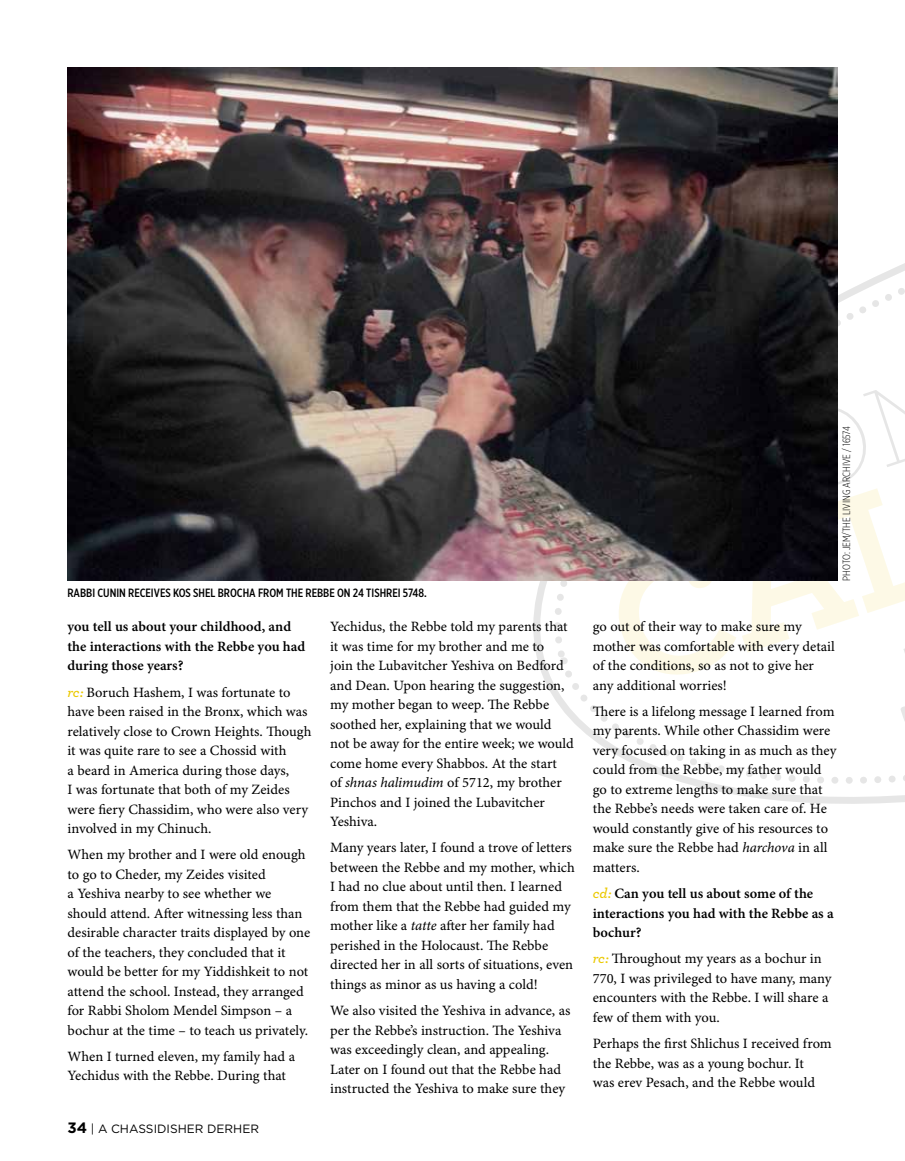
<style>
.page{position:relative;width:905px;height:1161px;background:#fff}
.page>*{position:absolute;margin:0;border:0;box-sizing:border-box;transform-origin:0 0}
.t1{font:14.25px/19.5px "Minion Pro Capt";letter-spacing:-.005em;color:#000}
.t2{font:14.25px/19.5px "Minion Pro Semibold Capt";color:#000}
.t3{font:500 12px "Gotham X Narrow";color:#000}
.t4{font:12px "Gotham";color:#000}
.t5{font:300 10.5px "Gotham X Narrow";color:#000}
.s1{font-family:"Archer";font-weight:600;font-style:italic;color:#ebc900}
.s2{font-weight:700;font-size:15px}
.s3{font-family:"Minion Pro It Capt"}
</style>
<div class="page">
<svg style="left:527px;top:580px;width:84px;height:83px"></svg>
<svg style="left:559px;top:670px;width:345px;height:134px"></svg>
<svg style="left:900px;top:582px;width:5px;height:157px"></svg>
<svg style="left:611px;top:516px;width:293px;height:166px"></svg>
<svg style="left:837px;top:213px;width:67px;height:303px"></svg>
<img style="left:68px;top:68px;width:769px;height:512px">
<p class="t3" style="left:68px;top:585px;width:361px">RABBI CU NIN RECEIVES KOS SHEL BROCHA FROM THE REBBE ON 24 TISHREI 5748.</p>
<p class="t2" style="left:68px;top:618px;width:239px">you tell us about your childhood, and the interactions with the Rebbe you had during those years?</p>
<p class="t1" style="left:68px;top:683px;width:245px"><span class="s1">rc:</span> Boruch Hashem, I was fortunate to have been raised in the Bronx, which was relatively close to Crown Heights. Though it was quite rare to see a Chossid with<br>a beard in America during those days,<br>I was fortunate that both of my Zeides were fiery Chassidim, who were also very involved in my Chinuch.</p>
<p class="t1" style="left:68px;top:846px;width:244px">When my brother and I were old enough to go to Cheder, my Zeides visited<br>a Yeshiva nearby to see whether we should attend. After witnessing less than desirable character traits displayed by one of the teachers, they concluded that it would be better for my Yiddishkeit to not attend the school. Instead, they arranged for Rabbi Sholom Mendel Simpson – a bochur at the time – to teach us privately.</p>
<p class="t1" style="left:68px;top:1047px;width:229px">When I turned eleven, my family had a<br>Yechidus with the Rebbe. During that</p>
<p class="t4" style="left:68px;top:1122px;width:193px"><span class="s2">34</span> | A CHASSIDISHER DERHER</p>
<p class="t1" style="left:330px;top:618px;width:245px">Yechidus, the Rebbe told my parents that it was time for my brother and me to<br>join the Lubavitcher Yeshiva on Bedford and Dean. Upon hearing the suggestion, my mother began to weep. The Rebbe soothed her, explaining that we would not be away for the entire week; we would come home every Shabbos. At the start<br>of <span class="s3">shnas halimudim</span> of 5712, my brother Pinchos and I joined the Lubavitcher Yeshiva.</p>
<p class="t1" style="left:330px;top:839px;width:246px">Many years later, I found a trove of letters between the Rebbe and my mother, which I had no clue about until then. I learned from them that the Rebbe had guided my mother like a <span class="s3">tatte</span> after her family had perished in the Holocaust. The Rebbe directed her in all sorts of situations, even things as minor as us having a cold!</p>
<p class="t1" style="left:330px;top:1001px;width:242px">We also visited the Yeshiva in advance, as per the Rebbe’s instruction. The Yeshiva was exceedingly clean, and appealing.<br>Later on I found out that the Rebbe had instructed the Yeshiva to make sure they</p>
<p class="t5" style="left:840px;top:580px;width:156px;rotate:-90deg">Photo: Jem/The Living Archive / 16574</p>
<p class="t1" style="left:592px;top:617px;width:243px">go out of their way to make sure my mother was comfortable with every detail of the conditions, so as not to give her any additional worries!</p>
<p class="t1" style="left:592px;top:702px;width:245px">There is a lifelong message I learned from my parents. While other Chassidim were very focused on taking in as much as they could from the Rebbe, my father would go to extreme lengths to make sure that the Rebbe’s needs were taken care of. He would constantly give of his resources to make sure the Rebbe had <span class="s3">harchova</span> in all matters.</p>
<p class="t2" style="left:592px;top:884px;width:242px"><span class="s1">cd:</span> Can you tell us about some of the interactions you had with the Rebbe as a bochur?</p>
<p class="t1" style="left:592px;top:950px;width:240px"><span class="s1">rc:</span> Throughout my years as a bochur in 770, I was privileged to have many, many encounters with the Rebbe. I will share a few of them with you.</p>
<p class="t1" style="left:592px;top:1034px;width:240px">Perhaps the first Shlichus I received from the Rebbe, was as a young bochur. It<br>was erev Pesach, and the Rebbe would</p>
</div>
